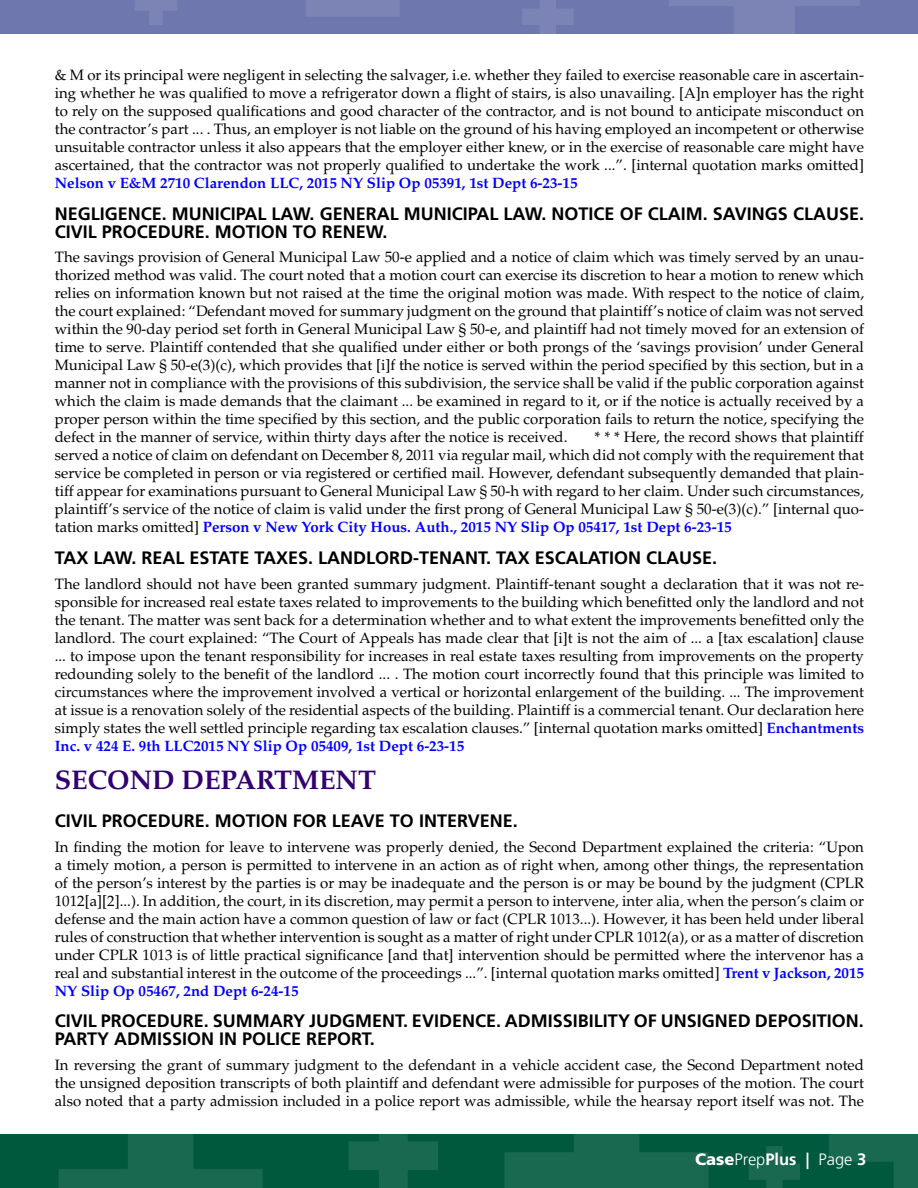
<style>
.page{position:relative;width:918px;height:1188px;background:#fff}
.page>*{position:absolute;margin:0;border:0;box-sizing:border-box;transform-origin:0 0}
.department{font:700 27px "Palatino";color:#33006f}
.area_of_law{font:700 18px/18px "Frutiger";color:#000}
.t1{font:300 16.5px "Frutiger";color:#fff}
.Body_Copy{font:15px/18px "Palatino";color:#000;text-align:justify}
.s1{font-weight:700;color:#00f}
.s2{font-weight:900}
.s3{font-weight:700}
</style>
<div class="page">
<div style="left:0;top:0;width:918px;height:33px;background:#6e77ae"></div>
<div style="left:0;top:1134px;width:918px;height:54px;background:#00583d"></div>
<svg style="left:504px;top:1134px;width:205px;height:54px"></svg>
<svg style="left:59px;top:1134px;width:204px;height:54px"></svg>
<svg style="left:0;top:33px;width:23px;height:1px"></svg>
<svg style="left:306px;top:0;width:93px;height:16px"></svg>
<svg style="left:348px;top:1134px;width:90px;height:54px"></svg>
<svg style="left:749px;top:1146px;width:51px;height:42px"></svg>
<svg style="left:522px;top:0;width:52px;height:34px"></svg>
<svg style="left:135px;top:0;width:42px;height:25px"></svg>
<svg style="left:829px;top:1134px;width:89px;height:54px"></svg>
<svg style="left:669px;top:0;width:191px;height:34px"></svg>
<p class="Body_Copy" style="left:55px;top:66px;width:811px">&amp; M or its principal were negligent in selecting the salvager, i.e. whether they failed to exercise reasonable care in ascertain&shy;ing whether he was qualified to move a refrigerator down a flight of stairs, is also unavailing. [A]n employer has the right to rely on the supposed qualifications and good character of the contractor, and is not bound to anticipate misconduct on the contractor’s part ... . Thus, an employer is not liable on the ground of his having employed an incompetent or otherwise unsuitable contractor unless it also appears that the employer either knew, or in the exercise of reasonable care might have ascertained, that the contractor was not properly qualified to undertake the work ...”. [internal quotation marks omitted] <span class="s1">Nelson v E&amp;M 2710 Clarendon LLC, 2015 NY Slip Op 05391, 1st Dept 6-23-15</span></p>
<p class="area_of_law" style="left:55px;top:204px;width:811px">NEGLIGENCE. MUNICIPAL LAW. GENERAL MUNICIPAL LAW. NOTICE OF CLAIM. SAVINGS CLAUSE.<br>CIVIL PROCEDURE. MOTION TO RENEW.</p>
<p class="Body_Copy" style="left:55px;top:249px;width:811px">The savings provision of General Municipal Law 50-e applied and a notice of claim which was timely served by an unau&shy;thorized method was valid. The court noted that a motion court can exercise its discretion to hear a motion to renew which relies on information known but not raised at the time the original motion was made. With respect to the notice of claim, the court explained: “Defendant moved for summary judgment on the ground that plaintiff’s notice of claim was not served within the 90-day period set forth in General Municipal Law § 50-e, and plaintiff had not timely moved for an extension of time to serve. Plaintiff contended that she qualified under either or both prongs of the ‘savings provision’ under General Municipal Law § 50-e(3)(c), which provides that [i]f the notice is served within the period specified by this section, but in a manner not in compliance with the provisions of this subdivision, the service shall be valid if the public corporation against which the claim is made demands that the claimant ... be examined in regard to it, or if the notice is actually received by a proper person within the time specified by this section, and the public corporation fails to return the notice, specifying the defect in the manner of service, within thirty days after the notice is received.</p>
<p class="Body_Copy" style="left:55px;top:429px;width:811px;text-indent:540px">* * * Here, the record shows that plaintiff served a notice of claim on defendant on December 8, 2011 via regular mail, which did not comply with the requirement that service be completed in person or via registered or certified mail. However, defendant subsequently demanded that plain&shy;tiff appear for examinations pursuant to General Municipal Law § 50-h with regard to her claim. Under such circumstances, plaintiff’s service of the notice of claim is valid under the first prong of General Municipal Law § 50-e(3)(c).” [internal quo&shy;tation marks omitted] <span class="s1">Person v New York City Hous. Auth., 2015 NY Slip Op 05417, 1st Dept 6-23-15</span></p>
<p class="area_of_law" style="left:55px;top:549px;width:664px">TAX LAW. REAL ESTATE TAXES. LANDLORD-TENANT. TAX ESCALATION CLAUSE.</p>
<p class="Body_Copy" style="left:55px;top:575px;width:811px">The landlord should not have been granted summary judgment. Plaintiff-tenant sought a declaration that it was not re&shy;sponsible for increased real estate taxes related to improvements to the building which benefitted only the landlord and not the tenant. The matter was sent back for a determination whether and to what extent the improvements benefitted only the landlord. The court explained: “The Court of Appeals has made clear that [i]t is not the aim of ... a [tax escalation] clause ... to impose upon the tenant responsibility for increases in real estate taxes resulting from improvements on the property redounding solely to the benefit of the landlord ... . The motion court incorrectly found that this principle was limited to circumstances where the improvement involved a vertical or horizontal enlargement of the building. ... The improvement at issue is a renovation solely of the residential aspects of the building. Plaintiff is a commercial tenant. Our declaration here simply states the well settled principle regarding tax escalation clauses.” [internal quotation marks omitted] <span class="s1">Enchantments Inc. v 424 E. 9th LLC2015 NY Slip Op 05409, 1st Dept 6-23-15</span></p>
<p class="department" style="left:55px;top:764px;width:323px">SECOND DEPARTMENT</p>
<p class="area_of_law" style="left:55px;top:812px;width:464px">CIVIL PROCEDURE. MOTION FOR LEAVE TO INTERVENE.</p>
<p class="Body_Copy" style="left:55px;top:838px;width:811px">In finding the motion for leave to intervene was properly denied, the Second Department explained the criteria: “Upon a timely motion, a person is permitted to intervene in an action as of right when, among other things, the representation of the person’s interest by the parties is or may be inadequate and the person is or may be bound by the judgment (CPLR 1012[a][2]...). In addition, the court, in its discretion, may permit a person to intervene, inter alia, when the person’s claim or defense and the main action have a common question of law or fact (CPLR 1013...). However, it has been held under liberal rules of construction that whether intervention is sought as a matter of right under CPLR 1012(a), or as a matter of discretion under CPLR 1013 is of little practical significance [and that] intervention should be permitted where the intervenor has a real and substantial interest in the outcome of the proceedings ...”. [internal quotation marks omitted] <span class="s1">Trent v Jackson, 2015<br>NY Slip Op 05467, 2nd Dept 6-24-15</span></p>
<p class="area_of_law" style="left:55px;top:1012px;width:811px">CIVIL PROCEDURE. SUMMARY JUDGMENT. EVIDENCE. ADMISSIBILITY OF UNSIGNED DEPOSITION.<br>PARTY ADMISSION IN POLICE REPORT.</p>
<p class="Body_Copy" style="left:55px;top:1056px;width:811px">In reversing the grant of summary judgment to the defendant in a vehicle accident case, the Second Department noted the unsigned deposition transcripts of both plaintiff and defendant were admissible for purposes of the motion. The court also noted that a party admission included in a police report was admissible, while the hearsay report itself was not. The</p>
<p class="t1" style="left:695px;top:1150px;width:173px"><span class="s2">Case</span>Prep<span class="s3">Plus |</span> Page <span class="s3">3</span></p>
</div>
